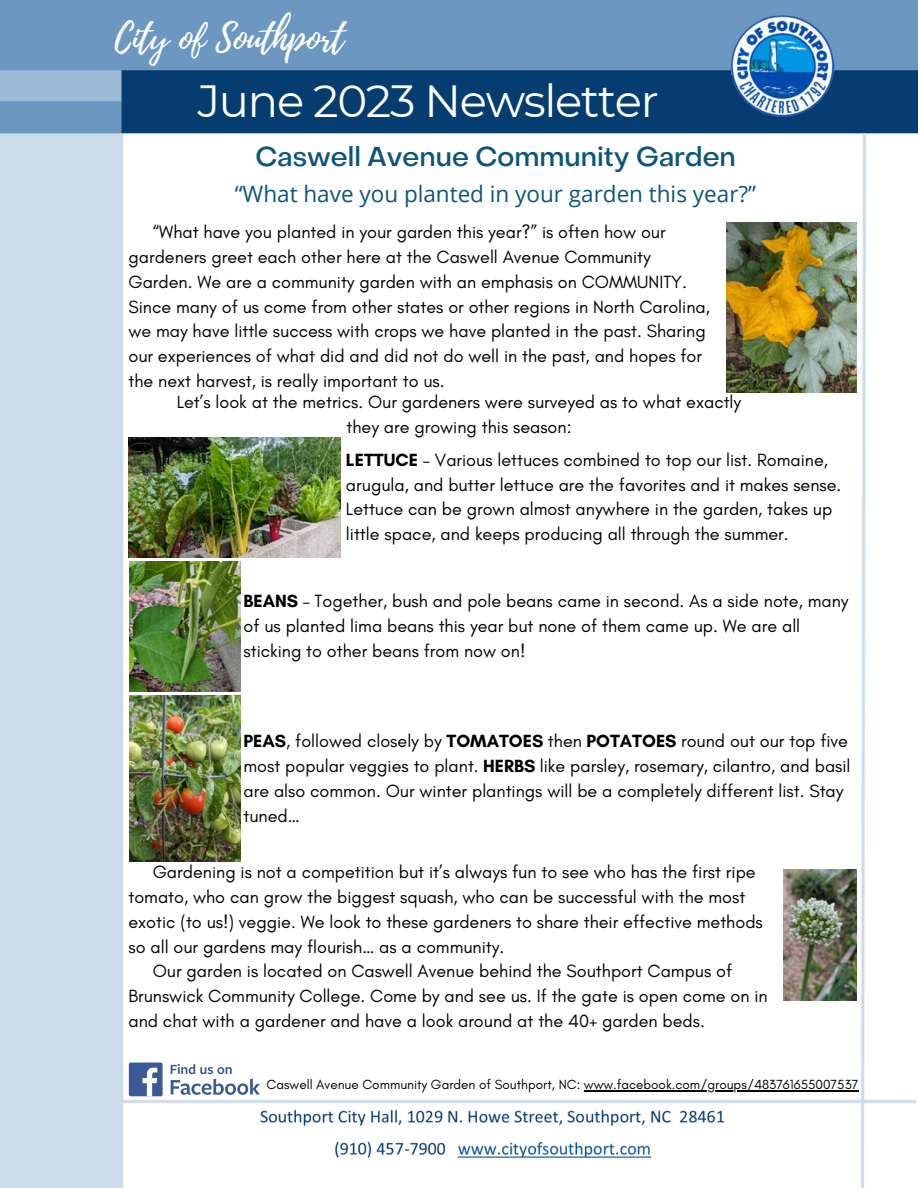
<style>
.page{position:relative;width:918px;height:1188px;background:#fff}
.page>*{position:absolute;margin:0;border:0;box-sizing:border-box;transform-origin:0 0}
.t1{font:45px "Montserrat";letter-spacing:-.03em;color:#fff}
.t2{font:36px "Playlist Script";color:#fff}
.t3{font:500 27px "Object Sans";color:#0c5678}
.t4{font:22.5px "Open Sans";color:#0c5678}
.t5{font:18px/24.8px "Glacial Indifference";color:#000}
.t6{font:13.5px "Glacial Indifference";color:#000}
.s1{font-weight:700}
</style>
<div class="page">
<img style="left:0;top:0;width:918px;height:1188px">
<svg style="left:171px;top:1064px;width:89px;height:31px"></svg>
<div style="left:129px;top:1063px;width:34px;height:33px;background:#3d5a98;border-radius:2px"></div>
<svg style="left:142px;top:1068px;width:15px;height:28px"></svg>
<img style="left:726px;top:222px;width:131px;height:170px">
<img style="left:129px;top:438px;width:211px;height:119px">
<img style="left:130px;top:562px;width:110px;height:129px">
<img style="left:130px;top:695px;width:110px;height:167px">
<img style="left:784px;top:869px;width:73px;height:132px">
<hr style="left:584px;top:1090px;width:274px;height:1px;background:#000">
<p class="t2" style="left:115px;top:12px;width:231px">City of Southport</p>
<p class="t1" style="left:198px;top:73px;width:463px">June 2023 Newsletter</p>
<p class="t3" style="left:255px;top:146px;width:482px">Caswell Avenue Community Garden</p>
<p class="t4" style="left:235px;top:178px;width:523px">“What have you planted in your garden this year?”</p>
<p class="t5" style="left:128px;top:220px;width:583px;text-indent:24px">“What have you planted in your garden this year?” is often how our gardeners greet each other here at the Caswell Avenue Community Garden. We are a community garden with an emphasis on COMMUNITY.<br>Since many of us come from other states or other regions in North Carolina, we may have little success with crops we have planted in the past. Sharing our experiences of what did and did not do well in the past, and hopes for the next harvest, is really important to us.</p>
<p class="t5" style="left:177px;top:389px;width:566px;text-align:center">Let’s look at the metrics. Our gardeners were surveyed as to what exactly they are growing this season:</p>
<p class="t5" style="left:346px;top:447px;width:497px"><span class="s1">LETTUCE</span> – Various lettuces combined to top our list. Romaine, arugula, and butter lettuce are the favorites and it makes sense.<br>Lettuce can be grown almost anywhere in the garden, takes up little space, and keeps producing all through the summer.</p>
<p class="t5" style="left:244px;top:588px;width:607px"><span class="s1">BEANS</span> – Together, bush and pole beans came in second. As a side note, many of us planted lima beans this year but none of them came up. We are all sticking to other beans from now on!</p>
<p class="t5" style="left:244px;top:729px;width:609px"><span class="s1">PEAS</span>, followed closely by <span class="s1">TOMATOES</span> then <span class="s1">POTATOES</span> round out our top five most popular veggies to plant. <span class="s1">HERBS</span> like parsley, rosemary, cilantro, and basil are also common. Our winter plantings will be a completely different list. Stay tuned…</p>
<p class="t5" style="left:128px;top:860px;width:636px;text-indent:24px">Gardening is not a competition but it’s always fun to see who has the first ripe tomato, who can grow the biggest squash, who can be successful with the most exotic (to us!) veggie. We look to these gardeners to share their effective methods so all our gardens may flourish… as a community.</p>
<p class="t5" style="left:128px;top:959px;width:641px;text-indent:24px">Our garden is located on Caswell Avenue behind the Southport Campus of<br>Brunswick Community College. Come by and see us. If the gate is open come on in and chat with a gardener and have a look around at the 40+ garden beds.</p>
<p class="t6" style="left:267px;top:1076px;width:593px">Caswell Avenue Community Garden of Southport, NC: www.facebook.com/groups/483761655007537</p>
</div>
